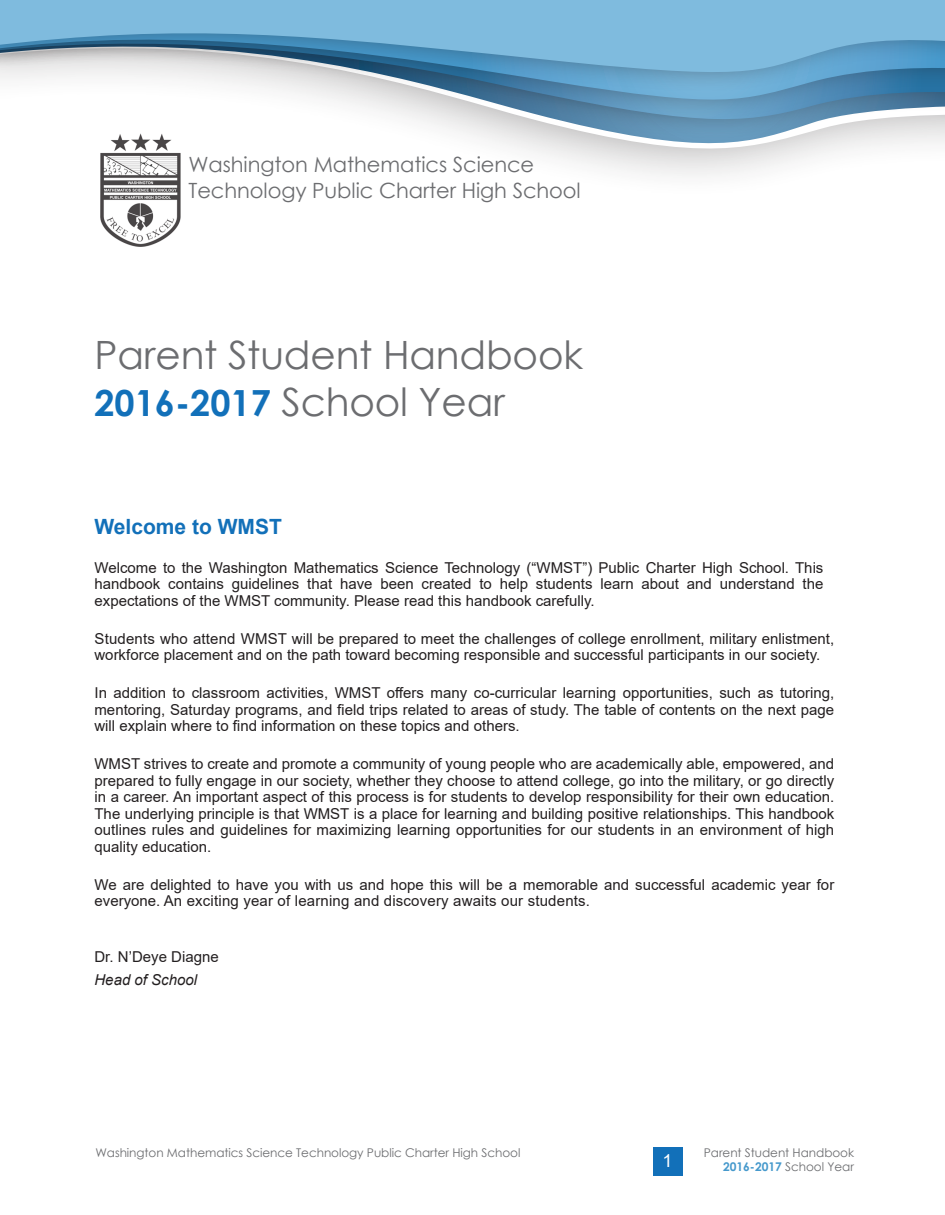
<style>
.page{position:relative;width:945px;height:1215px;background:#fff}
.page>*{position:absolute;margin:0;border:0;box-sizing:border-box;transform-origin:0 0}
.t1{font:39px/46.8px "Century Gothic";letter-spacing:-.005em;color:#6c6d70}
.t2{font:21px "Century Gothic";letter-spacing:-.005em;color:#6c6d70}
.Style_24{font:700 21px "Arial";color:#1270b9}
.t3{font:18px "Arial";color:#fff}
.Style_24-2{font:15px/16.5px "Arial";color:#231f20;text-align:justify}
.Style_18{font:15px "Arial";color:#231f20}
.Style_18-2{font:italic 15px "Arial";color:#231f20}
.t4{font:12px "Century Gothic";letter-spacing:-.005em;color:#6c6d70}
.s1{font-weight:700;font-size:36px;color:#1270b9}
.s2{font-weight:700;color:#4699cc}
</style>
<div class="page">
<svg style="left:100px;top:160px;width:695px;height:6px"></svg>
<svg style="left:100px;top:139px;width:845px;height:21px"></svg>
<div style="left:0;top:0;width:945px;height:139px;background:#231f20;opacity:.75"></div>
<svg style="left:0;top:120px;width:945px;height:7px"></svg>
<div style="left:0;top:0;width:945px;height:120px;background:#231f20;opacity:.75"></div>
<svg style="left:0;top:92px;width:945px;height:17px"></svg>
<div style="left:0;top:0;width:945px;height:92px;background:#231f20;opacity:.75"></div>
<svg style="left:0;top:0;width:945px;height:82px;background:#7db1d1"></svg>
<div style="left:653px;top:1148px;width:30px;height:28px;background:#1270b9"></div>
<img style="left:101px;top:129px;width:81px;height:118px">
<p class="t2" style="left:188px;top:150px;width:347px">Washington Mathematics Science</p>
<p class="t2" style="left:188px;top:175px;width:394px">Technology Public Charter High School</p>
<p class="t1" style="left:94px;top:331px;width:490px">Parent Student Handbook<br><span class="s1">2016-2017</span> School Year</p>
<p class="Style_24" style="left:94px;top:512px;width:189px">Welcome to WMST</p>
<p class="Style_24-2" style="left:94px;top:559px;width:730px">Welcome to the Washington Mathematics Science Technology (“WMST”) Public Charter High School. This handbook contains guidelines that have been created to help students learn about and understand the expectations of the WMST community. Please read this handbook carefully.</p>
<p class="Style_24-2" style="left:94px;top:630px;width:741px">Students who attend WMST will be prepared to meet the challenges of college enrollment, military enlistment, workforce placement and on the path toward becoming responsible and successful participants in our society.</p>
<p class="Style_24-2" style="left:94px;top:685px;width:741px">In addition to classroom activities, WMST offers many co-curricular learning opportunities, such as tutoring, mentoring, Saturday programs, and field trips related to areas of study. The table of contents on the next page will explain where to find information on these topics and others.</p>
<p class="Style_24-2" style="left:94px;top:756px;width:741px">WMST strives to create and promote a community of young people who are academically able, empowered, and prepared to fully engage in our society, whether they choose to attend college, go into the military, or go directly in a career. An important aspect of this process is for students to develop responsibility for their own education.<br>The underlying principle is that WMST is a place for learning and building positive relationships. This handbook outlines rules and guidelines for maximizing learning opportunities for our students in an environment of high quality education.</p>
<p class="Style_24-2" style="left:94px;top:876px;width:741px">We are delighted to have you with us and hope this will be a memorable and successful academic year for everyone. An exciting year of learning and discovery awaits our students.</p>
<p class="Style_18" style="left:94px;top:947px;width:126px">Dr. N’Deye Diagne</p>
<p class="Style_18-2" style="left:94px;top:970px;width:104px">Head of School</p>
<p class="t4" style="left:95px;top:1144px;width:426px">Washington Mathematics Science Technology Public Charter High School</p>
<p class="t4" style="left:704px;top:1144px;width:152px">Parent Student Handbook</p>
<p class="t3" style="left:663px;top:1149px;width:12px">1</p>
<p class="t4" style="left:723px;top:1158px;width:132px"><span class="s2">2016-2017</span> School Year</p>
</div>
